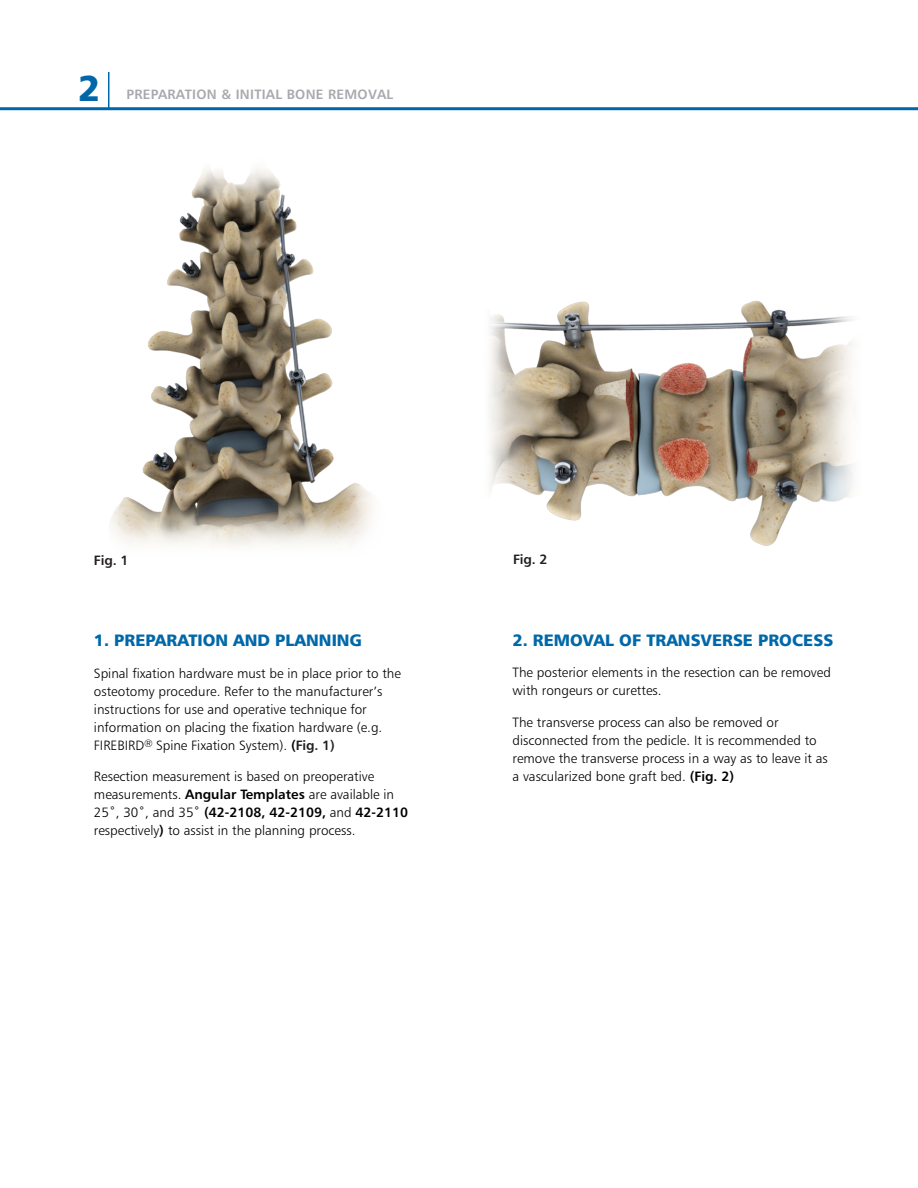
<style>
.page{position:relative;width:918px;height:1188px;background:#fff}
.page>*{position:absolute;margin:0;border:0;box-sizing:border-box;transform-origin:0 0}
.t1{font:36px "Humanist 777 BT Black B";color:#0068a9}
.t2{font:16.5px "Humanist 777 BT Black B";color:#0068a9}
.t3{font:13.5px/18px "Humanist 777 BT Light B";color:#000}
.t4{font:13.5px "Humanist 777 BT Bold B";letter-spacing:.02em;color:#a8a9ad}
._1_NEW_Step{font:13.5px "Humanist 777 BT Bold B";letter-spacing:-.01em;color:#231f20}
.s1{font-family:"Humanist 777 BT Bold B"}
.s2{font-family:"Humanist 777 BT Bold B";color:#231f20}
</style>
<div class="page">
<hr style="left:0;top:107px;width:918px;height:3px;background:#0068a9">
<hr style="left:108px;top:72px;width:1px;height:36px;background:#0068a9">
<img style="left:489px;top:300px;width:364px;height:246px">
<img style="left:110px;top:168px;width:262px;height:378px">
<p class="t1" style="left:78px;top:65px;width:24px">2</p>
<p class="t4" style="left:126px;top:86px;width:268px">PREPARATION &amp; INITIAL BONE REMOVAL</p>
<p class="_1_NEW_Step" style="left:94px;top:551px;width:36px">Fig. 1</p>
<p class="t2" style="left:94px;top:630px;width:270px">1. PREPARATION AND PLANNING</p>
<p class="t3" style="left:94px;top:664px;width:309px">Spinal fixation hardware must be in place prior to the osteotomy procedure. Refer to the manufacturer’s instructions for use and operative technique for information on placing the fixation hardware (e.g.<br>FIREBIRD<sup>®</sup> Spine Fixation System). <span class="s1">(</span><span class="s2">Fig. 1)</span></p>
<p class="t3" style="left:94px;top:767px;width:316px">Resection measurement is based on preoperative measurements. <span class="s1">Angular Templates</span> are available in 25˚, 30˚, and 35˚ <span class="s1">(42-2108, 42-2109,</span> and <span class="s1">42-2110 </span>respectively<span class="s1">)</span> to assist in the planning process.</p>
<p class="_1_NEW_Step" style="left:513px;top:551px;width:36px">Fig. 2</p>
<p class="t2" style="left:513px;top:630px;width:322px">2. REMOVAL OF TRANSVERSE PROCESS</p>
<p class="t3" style="left:513px;top:664px;width:320px">The posterior elements in the resection can be removed with rongeurs or curettes.</p>
<p class="t3" style="left:513px;top:713px;width:317px">The transverse process can also be removed or disconnected from the pedicle. It is recommended to remove the transverse process in a way as to leave it as a vascularized bone graft bed. <span class="s1">(Fig. 2)</span></p>
</div>
